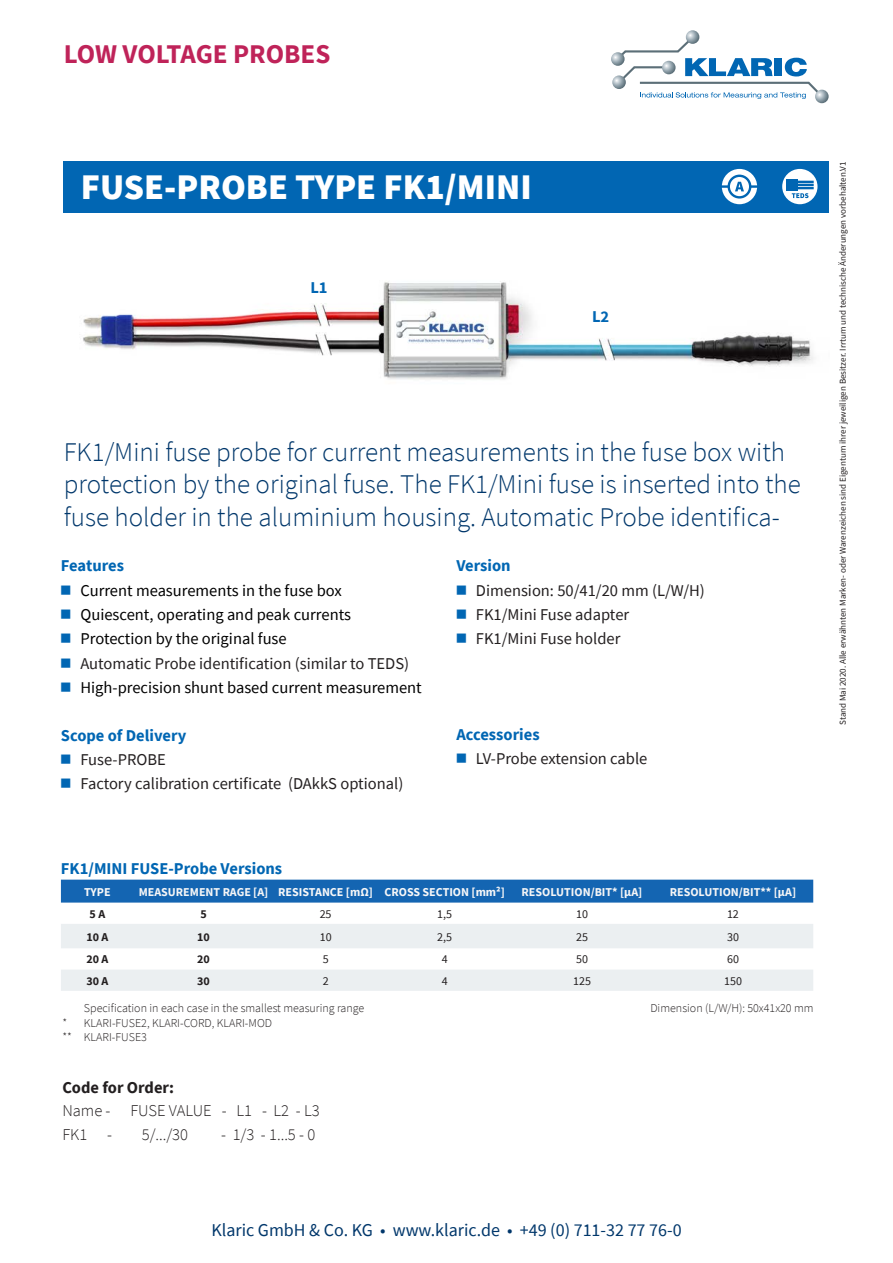
<style>
.page{position:relative;width:893px;height:1263px;background:#fff}
.page>*{position:absolute;margin:0;border:0;box-sizing:border-box;transform-origin:0 0}
.t1{font:900 36px "Source Sans Pro";color:#fff}
.t2{font:300 27px/32.4px "Source Sans Pro";color:#00376b}
.t3{font:700 27px "Source Sans Pro";color:#bf2359}
.t4{font:18px "Source Sans Pro";color:#00376b}
.t5{font:16.5px "Source Sans Pro";color:#231f20}
.t6{font:16.5px "Source Sans Pro";color:#000}
.t7{font:700 16.5px "Source Sans Pro";color:#0166b3}
.t8{font:300 16.5px/23.7px "Source Sans Pro";color:#231f20}
.t9{font:700 16.5px "Source Sans Pro";color:#231f20}
.t10{font:300 12px/14.4px "Source Sans Pro";color:#231f20}
.t11{font:700 12px "Source Sans Pro";color:#f7f7f8}
.t12{font:700 12px "Source Sans Pro";color:#f5f5f6}
.t13{font:12px "Source Sans Pro";color:#231f20}
.t14{font:700 12px "Source Sans Pro";color:#231f20}
.t15{font:9px "Source Sans Pro";color:#231f20}
.s1{font-size:11.25px;color:#0166b3}
.s2{color:#f5f5f6}
.s3{color:#f7f7f8}
</style>
<div class="page">
<img style="left:83px;top:281px;width:731px;height:99px">
<div style="left:64px;top:162px;width:765px;height:51px;background:#0166b3"></div>
<svg style="left:611px;top:52px;width:14px;height:14px"></svg>
<svg style="left:612px;top:75px;width:14px;height:14px"></svg>
<svg style="left:686px;top:30px;width:13px;height:14px"></svg>
<svg style="left:815px;top:90px;width:14px;height:13px"></svg>
<svg style="left:615px;top:35px;width:210px;height:64px"></svg>
<div style="left:61px;top:880px;width:752px;height:22px;background:#1465b2"></div>
<svg style="left:61px;top:924px;width:752px;height:67px;fill:#ebeff1"></svg>
<svg style="left:780px;top:167px;width:39px;height:39px"></svg>
<div style="left:779px;top:165px;width:42px;height:43px;border:4px solid #0166b3;border-radius:50%"></div>
<div style="left:786px;top:179px;width:12px;height:12px;background:#0166b3"></div>
<svg style="left:792px;top:181px;width:22px;height:17px"></svg>
<svg style="left:720px;top:167px;width:39px;height:39px"></svg>
<div style="left:718px;top:165px;width:43px;height:43px;border:4px solid #0166b3;border-radius:50%"></div>
<hr style="left:719px;top:185px;width:40px;height:3px;background:#0166b3">
<svg style="left:729px;top:176px;width:21px;height:21px"></svg>
<div style="left:727px;top:175px;width:24px;height:24px;border:2px solid #0166b3;border-radius:50%"></div>
<svg style="left:735px;top:182px;width:9px;height:9px"></svg>
<h2 class="t3" style="left:64px;top:36px;width:268px">LOW VOLTAGE PROBES</h2>
<h1 class="t1" style="left:81px;top:162px;width:452px">FUSE-PROBE TYPE FK1/MINI</h1>
<p class="t7" style="left:310px;top:277px;width:19px">L1</p>
<p class="t7" style="left:592px;top:305px;width:19px">L2</p>
<h2 class="t2" style="left:64px;top:436px;width:738px">FK1/Mini fuse probe for current measurements in the fuse box with protection by the original fuse. The FK1/Mini fuse is inserted into the fuse holder in the aluminium housing. Automatic Probe identifica-</h2>
<p class="t7" style="left:61px;top:555px;width:65px">Features</p>
<p class="t6" style="left:61px;top:579px;width:282px"><span class="s1">■</span> Current measurements in the fuse box</p>
<p class="t6" style="left:61px;top:604px;width:292px"><span class="s1">■</span> Quiescent, operating and peak currents</p>
<p class="t6" style="left:61px;top:628px;width:227px"><span class="s1">■</span> Protection by the original fuse</p>
<p class="t5" style="left:61px;top:653px;width:350px"><span class="s1">■</span> Automatic Probe identification (similar to TEDS)</p>
<p class="t6" style="left:61px;top:677px;width:362px"><span class="s1">■</span> High-precision shunt based current measurement</p>
<p class="t7" style="left:61px;top:724px;width:127px">Scope of Delivery</p>
<p class="t5" style="left:61px;top:749px;width:106px"><span class="s1">■</span> Fuse-PROBE</p>
<p class="t5" style="left:61px;top:773px;width:344px"><span class="s1">■</span> Factory calibration certificate (DAkkS optional)</p>
<p class="t7" style="left:456px;top:555px;width:56px">Version</p>
<p class="t5" style="left:456px;top:579px;width:250px"><span class="s1">■</span> Dimension: 50/41/20 mm (L/W/H)</p>
<p class="t5" style="left:456px;top:604px;width:174px"><span class="s1">■</span> FK1/Mini Fuse adapter</p>
<p class="t5" style="left:456px;top:628px;width:166px"><span class="s1">■</span> FK1/Mini Fuse holder</p>
<p class="t7" style="left:456px;top:723px;width:85px">Accessories</p>
<p class="t5" style="left:456px;top:748px;width:193px"><span class="s1">■</span> LV-Probe extension cable</p>
<p class="t15" style="left:837px;top:725px;width:565px;rotate:-90deg">Stand Mai 2020. Alle erwähnten Marken- oder Warenzeichen sind Eigentum ihrer jeweiligen Besitzer. Irrtum und technische Änderungen vorbehalten.V1</p>
<p class="t7" style="left:61px;top:858px;width:223px">FK1/MINI FUSE-Probe Versions</p>
<p class="t11" style="left:84px;top:883px;width:28px">TYPE</p>
<p class="t11" style="left:139px;top:883px;width:368px"><span class="s2">MEASUREMENT RAGE [A]</span> RESISTANCE [mΩ] CROSS SECTION [mm²]</p>
<p class="t12" style="left:522px;top:883px;width:122px">RESOLUTION/BIT* [<span class="s3">µ</span>A]</p>
<p class="t12" style="left:670px;top:883px;width:128px">RESOLUTION/BIT** [<span class="s3">µ</span>A]</p>
<p class="t14" style="left:90px;top:905px;width:17px">5 A</p>
<p class="t14" style="left:200px;top:905px;width:8px">5</p>
<p class="t13" style="left:320px;top:906px;width:13px">25</p>
<p class="t13" style="left:437px;top:906px;width:16px">1,5</p>
<p class="t13" style="left:576px;top:906px;width:13px">10</p>
<p class="t13" style="left:727px;top:906px;width:13px">12</p>
<p class="t14" style="left:86px;top:928px;width:23px">10 A</p>
<p class="t14" style="left:197px;top:928px;width:14px">10</p>
<p class="t13" style="left:320px;top:929px;width:13px">10</p>
<p class="t13" style="left:437px;top:929px;width:16px">2,5</p>
<p class="t13" style="left:576px;top:929px;width:13px">25</p>
<p class="t13" style="left:727px;top:929px;width:13px">30</p>
<p class="t14" style="left:86px;top:951px;width:23px">20 A</p>
<p class="t14" style="left:197px;top:951px;width:14px">20</p>
<p class="t13" style="left:323px;top:952px;width:7px">5</p>
<p class="t13" style="left:442px;top:952px;width:7px">4</p>
<p class="t13" style="left:576px;top:952px;width:13px">50</p>
<p class="t13" style="left:727px;top:952px;width:13px">60</p>
<p class="t14" style="left:86px;top:972px;width:23px">30 A</p>
<p class="t14" style="left:197px;top:972px;width:14px">30</p>
<p class="t13" style="left:323px;top:973px;width:7px">2</p>
<p class="t13" style="left:442px;top:973px;width:7px">4</p>
<p class="t13" style="left:573px;top:973px;width:19px">125</p>
<p class="t13" style="left:724px;top:973px;width:19px">150</p>
<p class="t10" style="left:84px;top:1001px;width:282px">Specification in each case in the smallest measuring range</p>
<p class="t10" style="left:650px;top:1001px;width:165px">Dimension (L/W/H): 50x41x20 mm</p>
<p class="t10" style="left:62px;top:1015px;width:211px">* KLARI-FUSE2, KLARI-CORD, KLARI-MOD ** KLARI-FUSE3</p>
<p class="t9" style="left:62px;top:1076px;width:113px">Code for Order:</p>
<p class="t8" style="left:62px;top:1099px;width:259px">Name - FUSE VALUE - L1 - L2 - L3<br>FK1 -</p>
<p class="t8" style="left:142px;top:1123px;width:48px">5/.../30</p>
<p class="t8" style="left:221px;top:1123px;width:96px">- 1/3 - 1...5 - 0</p>
<p class="t4" style="left:211px;top:1219px;width:472px">Klaric GmbH &amp; Co. KG • www.klaric.de • +49 (0) 711-32 77 76-0</p>
</div>
